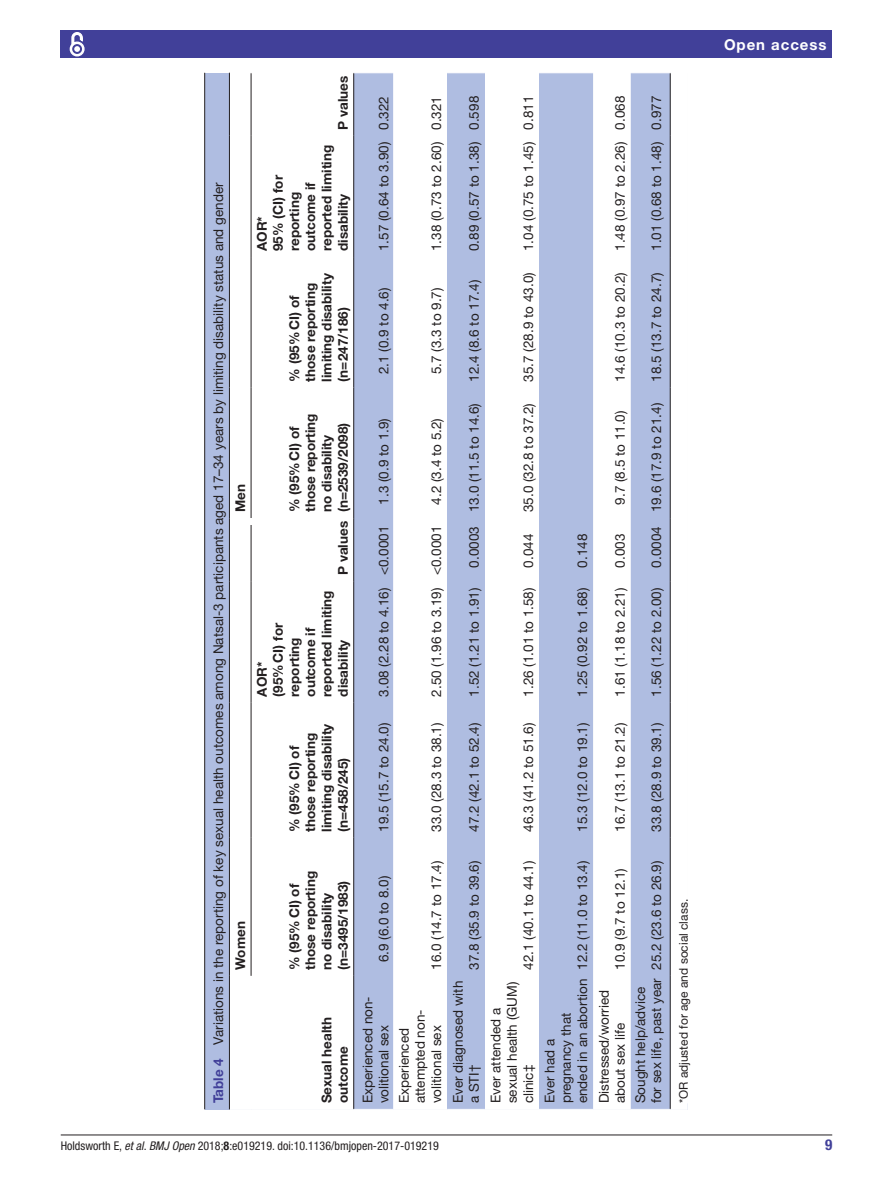
<style>
.page{position:relative;width:893px;height:1191px;background:#fff}
.page>*{position:absolute;margin:0;border:0;box-sizing:border-box;transform-origin:0 0}
.t1{font:700 15px "Helvetica Neue LT Std";letter-spacing:.065em;color:#fff}
.t2{font:700 condensed 15px "Helvetica Neue LT Std";color:#414099}
.t3{font:13.5px/16.2px "Helvetica Neue LT Std";color:#231f20}
.t4{font:700 13.5px/16.2px "Helvetica Neue LT Std";color:#231f20}
.t5{font:condensed 12px "Helvetica Neue LT Std";color:#231f20}
.t6{font:12px "Helvetica Neue LT Std";color:#231f20}
.s1{font-weight:700;color:#414099}
.s2{font-style:italic}
.s3{font-weight:700}
</style>
<div class="page">
<hr style="left:61px;top:1134px;width:771px;height:1px;background:#231f20">
<div style="left:61px;top:31px;width:771px;height:27px;background:#414099"></div>
<svg style="left:69px;top:32px;width:16px;height:25px"></svg>
<div style="left:205px;top:73px;width:483px;height:1036px;background:#afbde1"></div>
<hr style="left:204px;top:73px;width:1px;height:1036px;background:#231f20">
<div style="left:230px;top:73px;width:458px;height:1036px;background:#fff"></div>
<svg style="left:354px;top:73px;width:316px;height:1036px"></svg>
<hr style="left:353px;top:975px;width:1px;height:134px;background:#231f20">
<hr style="left:229px;top:975px;width:1px;height:134px;background:#231f20">
<hr style="left:229px;top:837px;width:1px;height:138px;background:#231f20">
<hr style="left:229px;top:702px;width:1px;height:135px;background:#231f20">
<hr style="left:229px;top:581px;width:1px;height:121px;background:#231f20">
<hr style="left:229px;top:518px;width:1px;height:63px;background:#231f20">
<hr style="left:229px;top:387px;width:1px;height:131px;background:#231f20">
<hr style="left:229px;top:257px;width:1px;height:130px;background:#231f20">
<hr style="left:229px;top:136px;width:1px;height:121px;background:#231f20">
<hr style="left:229px;top:73px;width:1px;height:63px;background:#231f20">
<hr style="left:251px;top:837px;width:1px;height:138px;background:#231f20">
<hr style="left:353px;top:837px;width:1px;height:138px;background:#231f20">
<hr style="left:251px;top:702px;width:1px;height:135px;background:#231f20">
<hr style="left:353px;top:702px;width:1px;height:135px;background:#231f20">
<hr style="left:251px;top:581px;width:1px;height:121px;background:#231f20">
<hr style="left:353px;top:581px;width:1px;height:121px;background:#231f20">
<hr style="left:251px;top:518px;width:1px;height:63px;background:#231f20">
<hr style="left:353px;top:518px;width:1px;height:63px;background:#231f20">
<hr style="left:251px;top:387px;width:1px;height:131px;background:#231f20">
<hr style="left:353px;top:387px;width:1px;height:131px;background:#231f20">
<hr style="left:251px;top:257px;width:1px;height:130px;background:#231f20">
<hr style="left:353px;top:257px;width:1px;height:130px;background:#231f20">
<hr style="left:251px;top:136px;width:1px;height:121px;background:#231f20">
<hr style="left:353px;top:136px;width:1px;height:121px;background:#231f20">
<hr style="left:251px;top:73px;width:1px;height:63px;background:#231f20">
<hr style="left:353px;top:73px;width:1px;height:63px;background:#231f20">
<hr style="left:670px;top:837px;width:1px;height:138px;background:#231f20">
<hr style="left:670px;top:702px;width:1px;height:135px;background:#231f20">
<hr style="left:670px;top:581px;width:1px;height:121px;background:#231f20">
<hr style="left:670px;top:518px;width:1px;height:63px;background:#231f20">
<hr style="left:670px;top:387px;width:1px;height:131px;background:#231f20">
<hr style="left:670px;top:257px;width:1px;height:130px;background:#231f20">
<hr style="left:670px;top:136px;width:1px;height:121px;background:#231f20">
<hr style="left:670px;top:975px;width:1px;height:134px;background:#231f20">
<hr style="left:670px;top:73px;width:1px;height:63px;background:#231f20">
<hr style="left:687px;top:73px;width:1px;height:1030px;background:#fff">
<svg style="left:249px;top:518px;width:4px;height:6px"></svg>
<p class="t3" style="left:210px;top:1103px;width:922px;rotate:-90deg"><span class="s1">Table 4</span> Variations in the reporting of key sexual health outcomes among Natsal-3 participants aged 17–34 years by limiting disability status and gender</p>
<p class="t4" style="left:232px;top:512px;width:29px;rotate:-90deg">Men</p>
<p class="t4" style="left:232px;top:969px;width:50px;rotate:-90deg">Women</p>
<p class="t4" style="left:334px;top:130px;width:56px;rotate:-90deg">P values</p>
<p class="t4" style="left:253px;top:251px;width:108px;rotate:-90deg">AOR*<br>95% (CI) for reporting outcome if reported limiting disability</p>
<p class="t4" style="left:286px;top:381px;width:110px;rotate:-90deg">% (95%CI) of those reporting limiting disability (n=247/186)</p>
<p class="t4" style="left:286px;top:512px;width:100px;rotate:-90deg">% (95%CI) of those reporting no disability (n=2539/2098)</p>
<p class="t4" style="left:334px;top:575px;width:56px;rotate:-90deg">P values</p>
<p class="t4" style="left:253px;top:696px;width:108px;rotate:-90deg">AOR*<br>(95%CI) for reporting outcome if reported limiting disability</p>
<p class="t4" style="left:286px;top:831px;width:110px;rotate:-90deg">% (95%CI) of those reporting limiting disability (n=458/245)</p>
<p class="t4" style="left:286px;top:969px;width:100px;rotate:-90deg">% (95%CI) of those reporting no disability (n=3495/1983)</p>
<p class="t4" style="left:318px;top:1103px;width:88px;rotate:-90deg">Sexual health outcome</p>
<p class="t3" style="left:375px;top:251px;width:156px;rotate:-90deg">1.57 (0.64 to 3.90) 0.322</p>
<p class="t3" style="left:375px;top:374px;width:88px;rotate:-90deg">2.1 (0.9 to 4.6)</p>
<p class="t3" style="left:375px;top:504px;width:88px;rotate:-90deg">1.3 (0.9 to 1.9)</p>
<p class="t3" style="left:375px;top:696px;width:172px;rotate:-90deg">3.08 (2.28 to 4.16) &lt;0.0001</p>
<p class="t3" style="left:375px;top:831px;width:111px;rotate:-90deg">19.5 (15.7 to 24.0)</p>
<p class="t3" style="left:428px;top:251px;width:156px;rotate:-90deg">1.38 (0.73 to 2.60) 0.321</p>
<p class="t3" style="left:428px;top:374px;width:88px;rotate:-90deg">5.7 (3.3 to 9.7)</p>
<p class="t3" style="left:428px;top:504px;width:88px;rotate:-90deg">4.2 (3.4 to 5.2)</p>
<p class="t3" style="left:428px;top:696px;width:172px;rotate:-90deg">2.50 (1.96 to 3.19) &lt;0.0001</p>
<p class="t3" style="left:428px;top:831px;width:111px;rotate:-90deg">33.0 (28.3 to 38.1)</p>
<p class="t3" style="left:466px;top:251px;width:156px;rotate:-90deg">0.89 (0.57 to 1.38) 0.598</p>
<p class="t3" style="left:466px;top:381px;width:103px;rotate:-90deg">12.4 (8.6 to 17.4)</p>
<p class="t3" style="left:466px;top:567px;width:166px;rotate:-90deg">0.0003 13.0 (11.5 to 14.6)</p>
<p class="t3" style="left:466px;top:696px;width:111px;rotate:-90deg">1.52 (1.21 to 1.91)</p>
<p class="t3" style="left:466px;top:831px;width:111px;rotate:-90deg">47.2 (42.1 to 52.4)</p>
<p class="t3" style="left:520px;top:251px;width:156px;rotate:-90deg">1.04 (0.75 to 1.45) 0.811</p>
<p class="t3" style="left:520px;top:381px;width:111px;rotate:-90deg">35.7 (28.9 to 43.0)</p>
<p class="t3" style="left:520px;top:512px;width:111px;rotate:-90deg">35.0 (32.8 to 37.2)</p>
<p class="t3" style="left:520px;top:567px;width:35px;rotate:-90deg">0.044</p>
<p class="t3" style="left:520px;top:696px;width:111px;rotate:-90deg">1.26 (1.01 to 1.58)</p>
<p class="t3" style="left:520px;top:831px;width:111px;rotate:-90deg">46.3 (41.2 to 51.6)</p>
<p class="t3" style="left:574px;top:567px;width:35px;rotate:-90deg">0.148</p>
<p class="t3" style="left:574px;top:696px;width:111px;rotate:-90deg">1.25 (0.92 to 1.68)</p>
<p class="t3" style="left:574px;top:831px;width:111px;rotate:-90deg">15.3 (12.0 to 19.1)</p>
<p class="t3" style="left:612px;top:251px;width:156px;rotate:-90deg">1.48 (0.97 to 2.26) 0.068</p>
<p class="t3" style="left:612px;top:381px;width:111px;rotate:-90deg">14.6 (10.3 to 20.2)</p>
<p class="t3" style="left:612px;top:504px;width:96px;rotate:-90deg">9.7 (8.5 to 11.0)</p>
<p class="t3" style="left:612px;top:567px;width:35px;rotate:-90deg">0.003</p>
<p class="t3" style="left:612px;top:696px;width:111px;rotate:-90deg">1.61 (1.18 to 2.21)</p>
<p class="t3" style="left:612px;top:831px;width:111px;rotate:-90deg">16.7 (13.1 to 21.2)</p>
<p class="t3" style="left:648px;top:251px;width:156px;rotate:-90deg">1.01 (0.68 to 1.48) 0.977</p>
<p class="t3" style="left:648px;top:381px;width:111px;rotate:-90deg">18.5 (13.7 to 24.7)</p>
<p class="t3" style="left:648px;top:567px;width:166px;rotate:-90deg">0.0004 19.6 (17.9 to 21.4)</p>
<p class="t3" style="left:648px;top:696px;width:111px;rotate:-90deg">1.56 (1.22 to 2.00)</p>
<p class="t3" style="left:648px;top:831px;width:111px;rotate:-90deg">33.8 (28.9 to 39.1)</p>
<p class="t3" style="left:375px;top:962px;width:88px;rotate:-90deg">6.9 (6.0 to 8.0)</p>
<p class="t3" style="left:428px;top:969px;width:111px;rotate:-90deg">16.0 (14.7 to 17.4)</p>
<p class="t3" style="left:359px;top:1103px;width:109px;rotate:-90deg">Experienced non&shy;volitional sex</p>
<p class="t3" style="left:396px;top:1103px;width:95px;rotate:-90deg">Experienced attempted non&shy;volitional sex</p>
<p class="t3" style="left:466px;top:969px;width:111px;rotate:-90deg">37.8 (35.9 to 39.6)</p>
<p class="t3" style="left:450px;top:1103px;width:124px;rotate:-90deg">Ever diagnosed with a STI†</p>
<p class="t3" style="left:520px;top:969px;width:111px;rotate:-90deg">42.1 (40.1 to 44.1)</p>
<p class="t3" style="left:487px;top:1103px;width:123px;rotate:-90deg">Ever attended a sexual health (GUM) clinic‡</p>
<p class="t3" style="left:542px;top:1103px;width:244px;rotate:-90deg">Ever had a<br>pregnancy that<br>ended in an abortion 12.2 (11.0 to 13.4)</p>
<p class="t3" style="left:632px;top:1103px;width:244px;rotate:-90deg">Sought help/advice<br>for sex life, past year 25.2 (23.6 to 26.9)</p>
<p class="t3" style="left:612px;top:969px;width:103px;rotate:-90deg">10.9 (9.7 to 12.1)</p>
<p class="t3" style="left:596px;top:1103px;width:115px;rotate:-90deg">Distressed/worried about sex life</p>
<p class="t6" style="left:676px;top:1103px;width:206px;rotate:-90deg">*OR adjusted for age and social class.</p>
<p class="t1" style="left:724px;top:35px;width:104px">Open access</p>
<p class="t5" style="left:61px;top:1138px;width:380px">Holdsworth E, <span class="s2">et al</span>. <span class="s2">BMJ Open</span> 2018;<span class="s3">8</span>:e019219. doi:10.1136/bmjopen-2017-019219</p>
<p class="t2" style="left:825px;top:1135px;width:9px">9</p>
</div>
